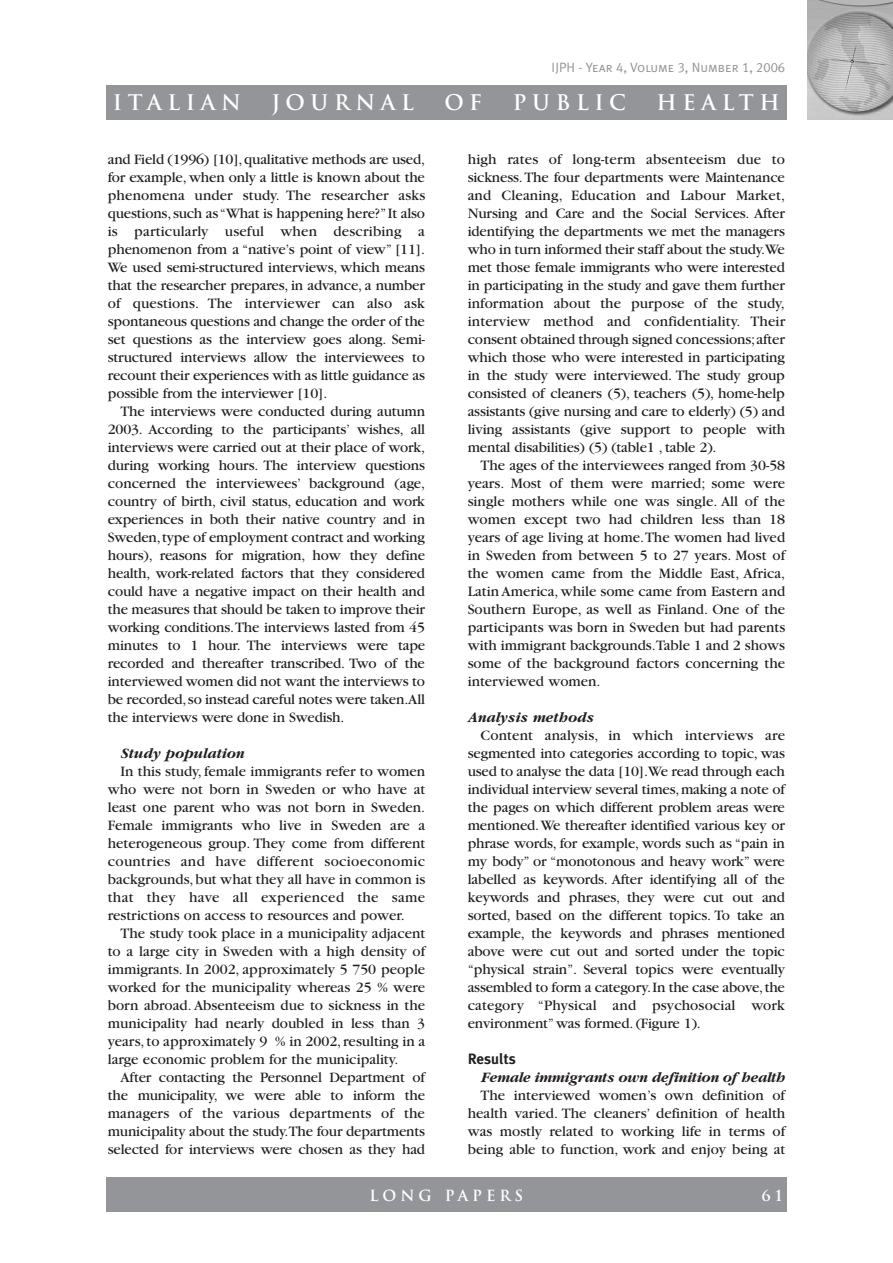
<style>
.page{position:relative;width:893px;height:1263px;background:#fff}
.page>*{position:absolute;margin:0;border:0;box-sizing:border-box;transform-origin:0 0}
.t1{font:700 21px "Trajan";letter-spacing:.265em;color:#fff}
.t2{font:15px/18px "Garamond";letter-spacing:-.005em;color:#231f20;text-align:justify}
.t3{font:italic 700 15px "Garamond";letter-spacing:-.015em;color:#231f20}
.t4{font:700 15px "Trajan";letter-spacing:.26em;color:#fff}
.t5{font:700 15px "Meta Plus";color:#231f20}
.t6{font:13.5px "Meta Plus Normal Caps";color:#939598}
</style>
<div class="page">
<img style="left:808px;top:0;width:85px;height:119px">
<div style="left:106px;top:85px;width:681px;height:34px;background:#939598"></div>
<div style="left:106px;top:1178px;width:681px;height:34px;background:#939598"></div>
<p class="t6" style="left:551px;top:59px;width:235px">IJPH - Year 4, Volume 3, Number 1, 2006</p>
<h1 class="t1" style="left:113px;top:90px;width:130px">ITALIAN</h1>
<h1 class="t1" style="left:271px;top:90px;width:144px">JOURNAL</h1>
<h1 class="t1" style="left:444px;top:90px;width:39px">O F</h1>
<h1 class="t1" style="left:513px;top:90px;width:115px">PUBLIC</h1>
<h1 class="t1" style="left:657px;top:90px;width:125px">HEALTH</h1>
<p class="t2" style="left:108px;top:151px;width:319px">and Field (1996) [10],qualitative methods are used, for example, when only a little is known about the phenomena under study. The researcher asks questions,such as “What is happening here?”It also is particularly useful when describing a phenomenon from a “native’s point of view” [11].<br>We used semi-structured interviews, which means that the researcher prepares, in advance, a number of questions. The interviewer can also ask spontaneous questions and change the order of the set questions as the interview goes along. Semi&shy;structured interviews allow the interviewees to recount their experiences with as little guidance as possible from the interviewer [10].</p>
<p class="t2" style="left:108px;top:403px;width:319px;text-indent:13px">The interviews were conducted during autumn 2003. According to the participants’ wishes, all interviews were carried out at their place of work, during working hours. The interview questions concerned the interviewees’ background (age, country of birth, civil status, education and work experiences in both their native country and in Sweden,type of employment contract and working hours), reasons for migration, how they define health, work-related factors that they considered could have a negative impact on their health and the measures that should be taken to improve their working conditions.The interviews lasted from 45 minutes to 1 hour. The interviews were tape recorded and thereafter transcribed. Two of the interviewed women did not want the interviews to be recorded,so instead careful notes were taken.All the interviews were done in Swedish.</p>
<p class="t3" style="left:121px;top:744px;width:125px">Study population</p>
<p class="t2" style="left:108px;top:763px;width:319px;text-indent:13px">In this study, female immigrants refer to women who were not born in Sweden or who have at least one parent who was not born in Sweden.<br>Female immigrants who live in Sweden are a heterogeneous group. They come from different countries and have different socioeconomic backgrounds,but what they all have in common is that they have all experienced the same restrictions on access to resources and power.</p>
<p class="t2" style="left:108px;top:925px;width:319px;text-indent:13px">The study took place in a municipality adjacent to a large city in Sweden with a high density of immigrants. In 2002, approximately 5 750 people worked for the municipality whereas 25 % were born abroad. Absenteeism due to sickness in the municipality had nearly doubled in less than 3 years,to approximately 9 % in 2002,resulting in a large economic problem for the municipality.</p>
<p class="t2" style="left:108px;top:1069px;width:319px;text-indent:13px">After contacting the Personnel Department of the municipality, we were able to inform the managers of the various departments of the municipality about the study.The four departments selected for interviews were chosen as they had</p>
<p class="t2" style="left:468px;top:151px;width:319px">high rates of long-term absenteeism due to sickness.The four departments were Maintenance and Cleaning, Education and Labour Market, Nursing and Care and the Social Services. After identifying the departments we met the managers who in turn informed their staff about the study.We met those female immigrants who were interested in participating in the study and gave them further information about the purpose of the study, interview method and confidentiality. Their consent obtained through signed concessions;after which those who were interested in participating in the study were interviewed. The study group consisted of cleaners (5), teachers (5), home-help assistants (give nursing and care to elderly) (5) and living assistants (give support to people with mental disabilities) (5) (table1 , table 2).</p>
<p class="t2" style="left:468px;top:457px;width:319px;text-indent:13px">The ages of the interviewees ranged from 30-58 years. Most of them were married; some were single mothers while one was single. All of the women except two had children less than 18 years of age living at home.The women had lived in Sweden from between 5 to 27 years. Most of the women came from the Middle East, Africa, Latin America, while some came from Eastern and Southern Europe, as well as Finland. One of the participants was born in Sweden but had parents with immigrant backgrounds.Table 1 and 2 shows some of the background factors concerning the interviewed women.</p>
<p class="t3" style="left:468px;top:708px;width:127px">Analysis methods</p>
<p class="t2" style="left:468px;top:727px;width:319px;text-indent:13px">Content analysis, in which interviews are segmented into categories according to topic, was used to analyse the data [10].We read through each individual interview several times,making a note of the pages on which different problem areas were mentioned.We thereafter identified various key or phrase words, for example, words such as “pain in my body” or “monotonous and heavy work” were labelled as keywords. After identifying all of the keywords and phrases, they were cut out and sorted, based on the different topics. To take an example, the keywords and phrases mentioned above were cut out and sorted under the topic “physical strain”. Several topics were eventually assembled to form a category.In the case above,the category “Physical and psychosocial work environment”was formed. (Figure 1).</p>
<p class="t5" style="left:468px;top:1050px;width:49px">Results</p>
<p class="t3" style="left:480px;top:1068px;width:306px">Female immigrants own definition of health</p>
<p class="t2" style="left:468px;top:1087px;width:319px;text-indent:13px">The interviewed women’s own definition of health varied. The cleaners’ definition of health was mostly related to working life in terms of being able to function, work and enjoy being at</p>
<p class="t4" style="left:370px;top:1186px;width:155px">LONG PAPERS</p>
<p class="t4" style="left:761px;top:1186px;width:22px">6 1</p>
</div>
